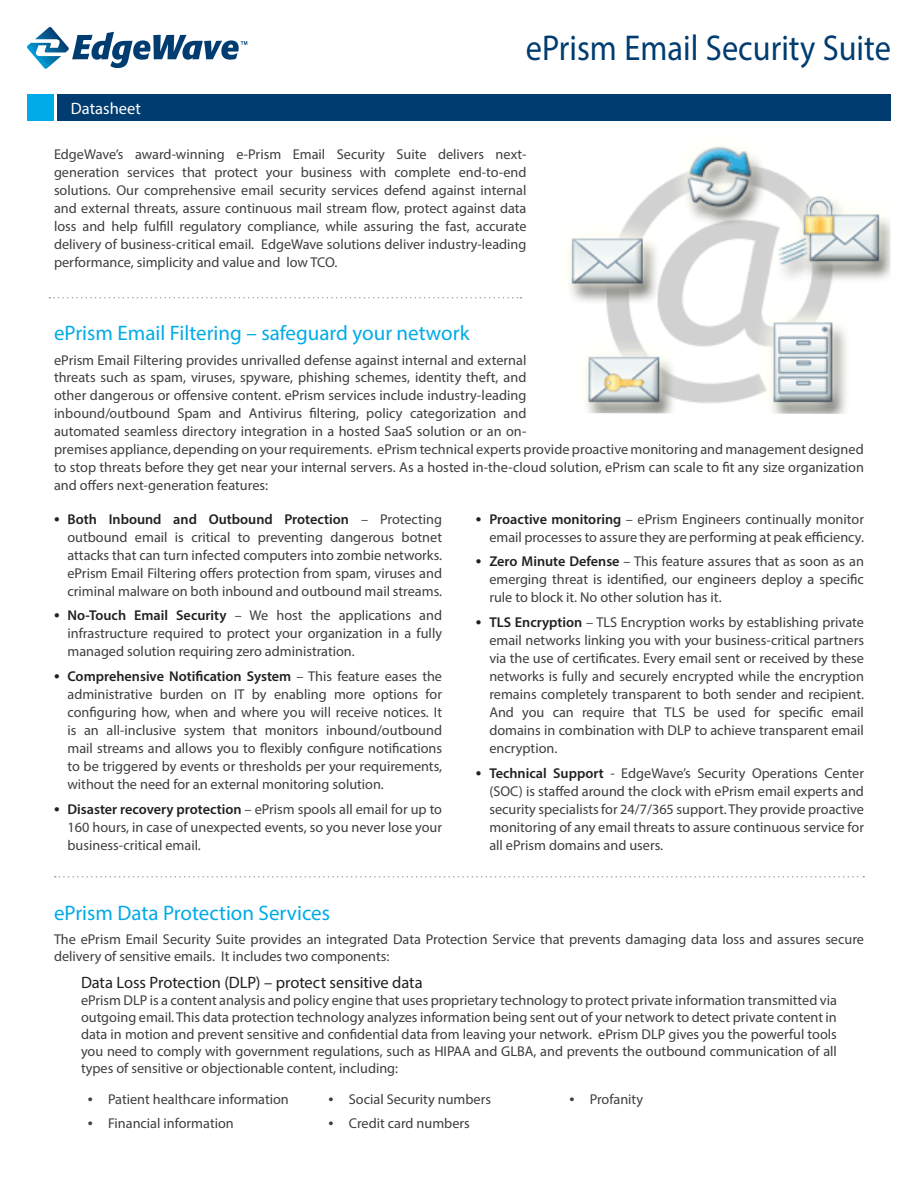
<style>
.page{position:relative;width:918px;height:1188px;background:#fff}
.page>*{position:absolute;margin:0;border:0;box-sizing:border-box;transform-origin:0 0}
.t1{font:36px "Myriad Pro";color:#013c70;scale:.9 1}
.t2{font:21px "Myriad Pro";color:#00abe7}
.t3{font:16.5px "Myriad Pro";letter-spacing:-.005em;color:#231f20}
.t4{font:16.5px "Myriad Pro";color:#fff}
.t5{font:14.25px/18px "Myriad Pro";color:#3e3e3f;text-align:justify}
.s1{font-weight:600;font-size:18px;color:#231f20}
.s2{font-weight:600;color:#231f20}
.s3{font-size:18px}
</style>
<div class="page">
<div style="left:57px;top:94px;width:834px;height:28px;background:#013c70"></div>
<svg style="left:49px;top:297px;width:472px;height:1px"></svg>
<img style="left:569px;top:146px;width:322px;height:268px">
<svg style="left:55px;top:876px;width:809px;height:2px"></svg>
<div style="left:27px;top:94px;width:27px;height:28px;background:#00abe7"></div>
<svg style="left:27px;top:27px;width:220px;height:42px"></svg>
<h1 class="t1" style="left:526px;top:26px;width:407px">ePrism Email Security Suite</h1>
<p class="t4" style="left:71px;top:98px;width:71px">Datasheet</p>
<p class="t5" style="left:54px;top:145px;width:474px">EdgeWave’s award-winning e-Prism Email Security Suite delivers next&shy;generation services that protect your business with complete end-to-end solutions. Our comprehensive email security services defend against internal and external threats, assure continuous mail stream flow, protect against data loss and help fulfill regulatory compliance, while assuring the fast, accurate delivery of business-critical email. EdgeWave solutions deliver industry-leading performance, simplicity and value and low TCO.</p>
<h2 class="t2" style="left:54px;top:320px;width:417px">ePrism Email Filtering – safeguard your network</h2>
<p class="t5" style="left:54px;top:350px;width:811px;text-align:left">ePrism Email Filtering provides unrivalled defense against internal and external<br>threats such as spam, viruses, spyware, phishing schemes, identity theft, and<br>other dangerous or offensive content. ePrism services include industry-leading<br>inbound/outbound Spam and Antivirus filtering, policy categorization and<br>automated seamless directory integration in a hosted SaaS solution or an on-<br>premises appliance, depending on your requirements. ePrism technical experts provide proactive monitoring and management designed to stop threats before they get near your internal servers. As a hosted in-the-cloud solution, ePrism can scale to fit any size organization and offers next-generation features:</p>
<p class="t5" style="left:67px;top:510px;width:376px;text-indent:-13px"><span class="s1">•</span> <span class="s2">Both Inbound and Outbound Protection</span> – Protecting outbound email is critical to preventing dangerous botnet attacks that can turn infected computers into zombie networks. ePrism Email Filtering offers protection from spam, viruses and criminal malware on both inbound and outbound mail streams.</p>
<p class="t5" style="left:68px;top:606px;width:376px;text-indent:-14px"><span class="s1">•</span> <span class="s2">No-Touch Email Security</span> – We host the applications and infrastructure required to protect your organization in a fully managed solution requiring zero administration.</p>
<p class="t5" style="left:67px;top:667px;width:376px;text-indent:-13px"><span class="s1">•</span> <span class="s2">Comprehensive Notification System</span> – This feature eases the administrative burden on IT by enabling more options for configuring how, when and where you will receive notices. It is an all-inclusive system that monitors inbound/outbound mail streams and allows you to flexibly configure notifications to be triggered by events or thresholds per your requirements, without the need for an external monitoring solution.</p>
<p class="t5" style="left:67px;top:800px;width:376px;text-indent:-13px"><span class="s1">•</span> <span class="s2">Disaster recovery protection</span> – ePrism spools all email for up to 160 hours, in case of unexpected events, so you never lose your business-critical email.</p>
<p class="t5" style="left:476px;top:510px;width:390px;text-align:right"><span class="s1">•</span> <span class="s2">Proactive monitoring</span> – ePrism Engineers continually monitor email processes to assure they are performing at peak efficiency.</p>
<p class="t5" style="left:489px;top:552px;width:376px;text-indent:-14px"><span class="s1">•</span> <span class="s2">Zero Minute Defense</span> – This feature assures that as soon as an emerging threat is identified, our engineers deploy a specific rule to block it. No other solution has it.</p>
<p class="t5" style="left:489px;top:613px;width:376px;text-indent:-14px"><span class="s1">•</span> <span class="s2">TLS Encryption</span> – TLS Encryption works by establishing private email networks linking you with your business-critical partners via the use of certificates. Every email sent or received by these networks is fully and securely encrypted while the encryption remains completely transparent to both sender and recipient.<br>And you can require that TLS be used for specific email domains in combination with DLP to achieve transparent email encryption.</p>
<p class="t5" style="left:489px;top:764px;width:376px;text-indent:-14px"><span class="s1">•</span> <span class="s2">Technical Support</span> - EdgeWave’s Security Operations Center (SOC) is staffed around the clock with ePrism email experts and security specialists for 24/7/365 support. They provide proactive monitoring of any email threats to assure continuous service for all ePrism domains and users.</p>
<h2 class="t2" style="left:54px;top:900px;width:278px">ePrism Data Protection Services</h2>
<p class="t5" style="left:54px;top:931px;width:812px;line-height:17.1px">The ePrism Email Security Suite provides an integrated Data Protection Service that prevents damaging data loss and assures secure delivery of sensitive emails. It includes two components:</p>
<p class="t3" style="left:81px;top:972px;width:343px">Data Loss Protection (DLP) – protect sensitive data</p>
<p class="t5" style="left:81px;top:991px;width:757px;line-height:17.1px">ePrism DLP is a content analysis and policy engine that uses proprietary technology to protect private information transmitted via outgoing email. This data protection technology analyzes information being sent out of your network to detect private content in data in motion and prevent sensitive and confidential data from leaving your network. ePrism DLP gives you the powerful tools you need to comply with government regulations, such as HIPAA and GLBA, and prevents the outbound communication of all types of sensitive or objectionable content, including:</p>
<p class="t5" style="left:88px;top:1090px;width:203px"><span class="s3">•</span> Patient healthcare information</p>
<p class="t5" style="left:88px;top:1114px;width:148px"><span class="s3">•</span> Financial information</p>
<p class="t5" style="left:329px;top:1090px;width:164px"><span class="s3">•</span> Social Security numbers</p>
<p class="t5" style="left:329px;top:1114px;width:143px"><span class="s3">•</span> Credit card numbers</p>
<p class="t5" style="left:569px;top:1090px;width:75px"><span class="s3">•</span> Profanity</p>
</div>
